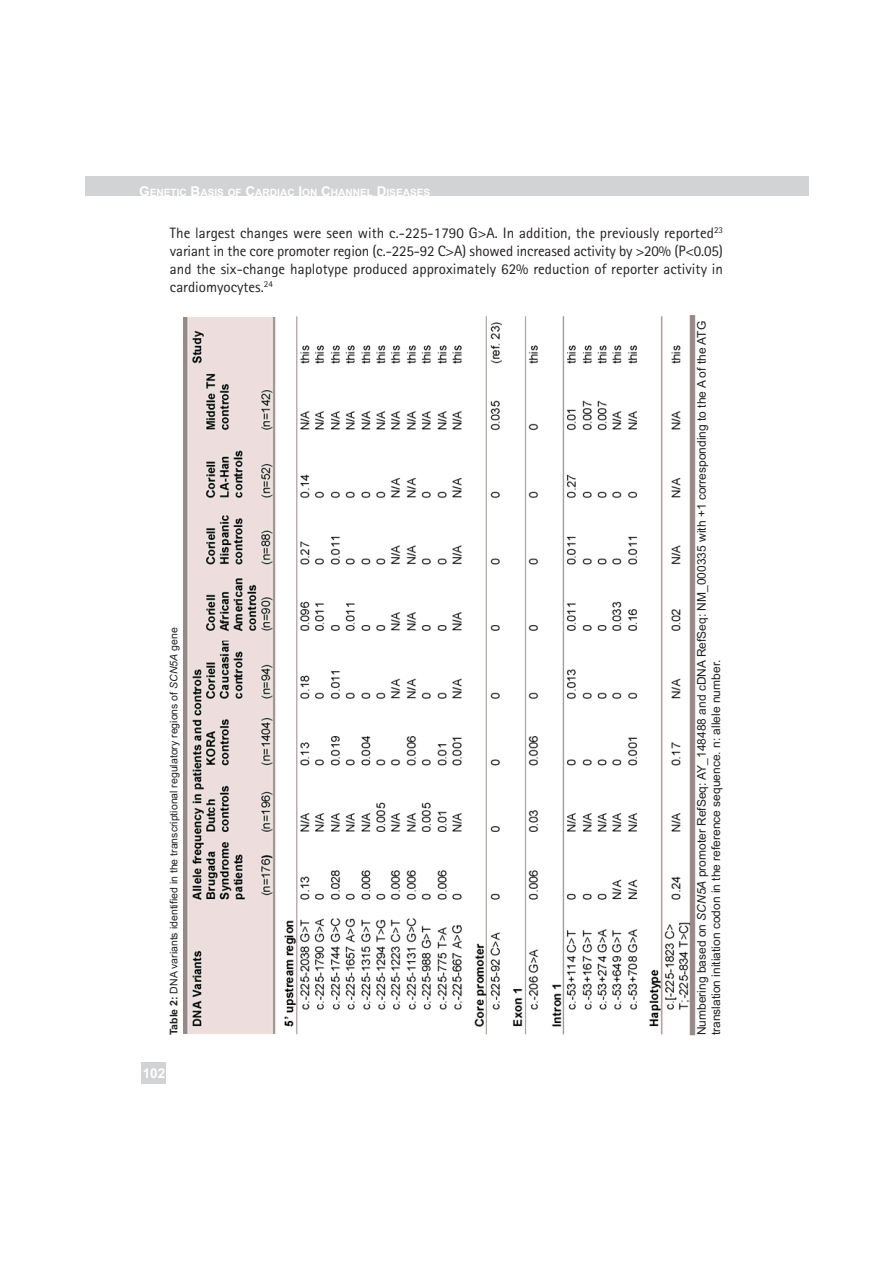
<style>
.page{position:relative;width:893px;height:1263px;background:#fff}
.page>*{position:absolute;margin:0;border:0;box-sizing:border-box;transform-origin:0 0}
.t1{font:15px/18px "Agfa Rotis Sans Serif";color:#231f20;text-align:justify}
.t2{font:700 13.5px "Arial";color:#fff}
.t3{font:12px/14.4px "Arial";color:#231f20}
.t4{font:10.5px "Arial";color:#231f20}
.t5{font:700 10.2px "Arial";color:#fff}
.s1{font-size:13.5px}
.s2{font-weight:700}
.s3{font-style:italic}
</style>
<div class="page">
<img style="left:184px;top:315px;width:512px;height:720px">
<div style="left:85px;top:176px;width:723px;height:20px;background:#d1d3d4"></div>
<div style="left:142px;top:1062px;width:24px;height:22px;background:#d1d3d4"></div>
<div style="left:183px;top:1034px;width:99px;height:13px;background:#fff"></div>
<div style="left:183px;top:306px;width:95px;height:11px;background:#fff"></div>
<p class="t5" style="left:139px;top:187px;width:293px"><span class="s1">G</span>ENETIC <span class="s1">B</span>ASIS OF <span class="s1">C</span>ARDIAC <span class="s1">I</span>ON <span class="s1">C</span>HANNEL <span class="s1">D</span>ISEASES</p>
<p class="t1" style="left:170px;top:225px;width:554px">The largest changes were seen with c.-225-1790 G&gt;A. In addition, the previously reported<sup>23 </sup>variant in the core promoter region (c.-225-92 C&gt;A) showed increased activity by &gt;20% (P&lt;0.05) and the six-change haplotype produced approximately 62% reduction of reporter activity in cardiomyocytes.<sup>24</sup></p>
<p class="t4" style="left:170px;top:1035px;width:409px;rotate:-90deg"><span class="s2">Table 2:</span> DNA variants identified in the transcriptional regulatory regions of <span class="s3">SCN5A</span> gene</p>
<p class="t2" style="left:143px;top:1066px;width:24px">102</p>
<p class="t3" style="left:695px;top:1035px;width:716px;rotate:-90deg">Numbering based on <span class="s3">SCN5A</span> promoter RefSeq: AY_148488 and cDNA RefSeq: NM_000335 with +1 corresponding to the A of the ATG translation initiation codon in the reference sequence. n: allele number.</p>
</div>
